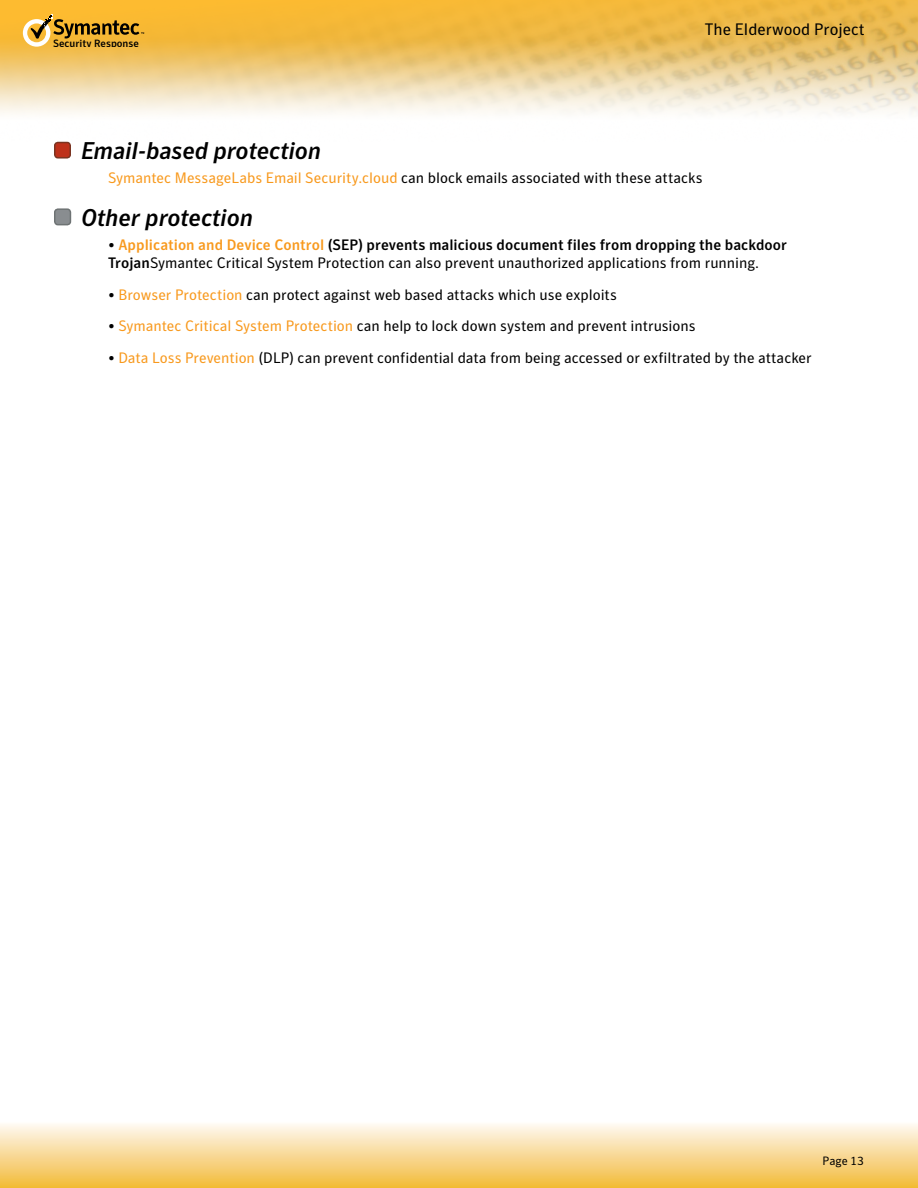
<style>
.page{position:relative;width:918px;height:1188px;background:#fff}
.page>*{position:absolute;margin:0;border:0;box-sizing:border-box;transform-origin:0 0}
.t1{font:italic 500 24px "Symantec Sans";letter-spacing:-.005em;color:#000}
.t2{font:16.5px "Symantec Sans";color:#000}
.t3{font:15px/18px "Symantec Sans";color:#000}
.t4{font:12px "Symantec Sans";color:#000}
.t5{font:500 10.5px "Symantec Sans";color:#000}
.s1{color:#f8991d}
.s2{font-weight:500;color:#f8991d}
.s3{font-weight:500}
</style>
<div class="page">
<img style="left:0;top:0;width:918px;height:142px">
<div style="left:0;top:1122px;width:918px;height:66px;background:linear-gradient(to bottom,#fffaf7,#f2bb39)"></div>
<svg style="left:23px;top:15px;width:121px;height:32px"></svg>
<div style="left:55px;top:209px;width:15px;height:16px;background:#898d90;border-radius:3px"></div>
<div style="left:54px;top:208px;width:17px;height:17px;border:2px solid #6e7374;border-radius:3px"></div>
<div style="left:55px;top:142px;width:15px;height:16px;background:#be311a;border-radius:3px"></div>
<div style="left:54px;top:142px;width:17px;height:17px;border:2px solid #7a3421;border-radius:3px"></div>
<p class="t5" style="left:53px;top:37px;width:87px">Security Response</p>
<p class="t2" style="left:705px;top:19px;width:161px">The Elderwood Project</p>
<h1 class="t1" style="left:81px;top:136px;width:242px">Email-based protection</h1>
<p class="t3" style="left:108px;top:169px;width:596px"><span class="s1">Symantec MessageLabs Email Security.cloud</span> can block emails associated with these attacks</p>
<h1 class="t1" style="left:81px;top:203px;width:174px">Other protection</h1>
<p class="t3" style="left:108px;top:236px;width:681px">• <span class="s2">Application and Device Control</span> <span class="s3">(SEP) prevents malicious document files from dropping the backdoor<br>Trojan</span>Symantec Critical System Protection can also prevent unauthorized applications from running.</p>
<p class="t3" style="left:108px;top:286px;width:511px">• <span class="s1">Browser Protection</span> can protect against web based attacks which use exploits</p>
<p class="t3" style="left:108px;top:317px;width:589px">• <span class="s1">Symantec Critical System Protection</span> can help to lock down system and prevent intrusions</p>
<p class="t3" style="left:108px;top:349px;width:705px">• <span class="s1">Data Loss Prevention</span> (DLP) can prevent confidential data from being accessed or exfiltrated by the attacker</p>
<p class="t4" style="left:823px;top:1154px;width:43px">Page 13</p>
</div>
